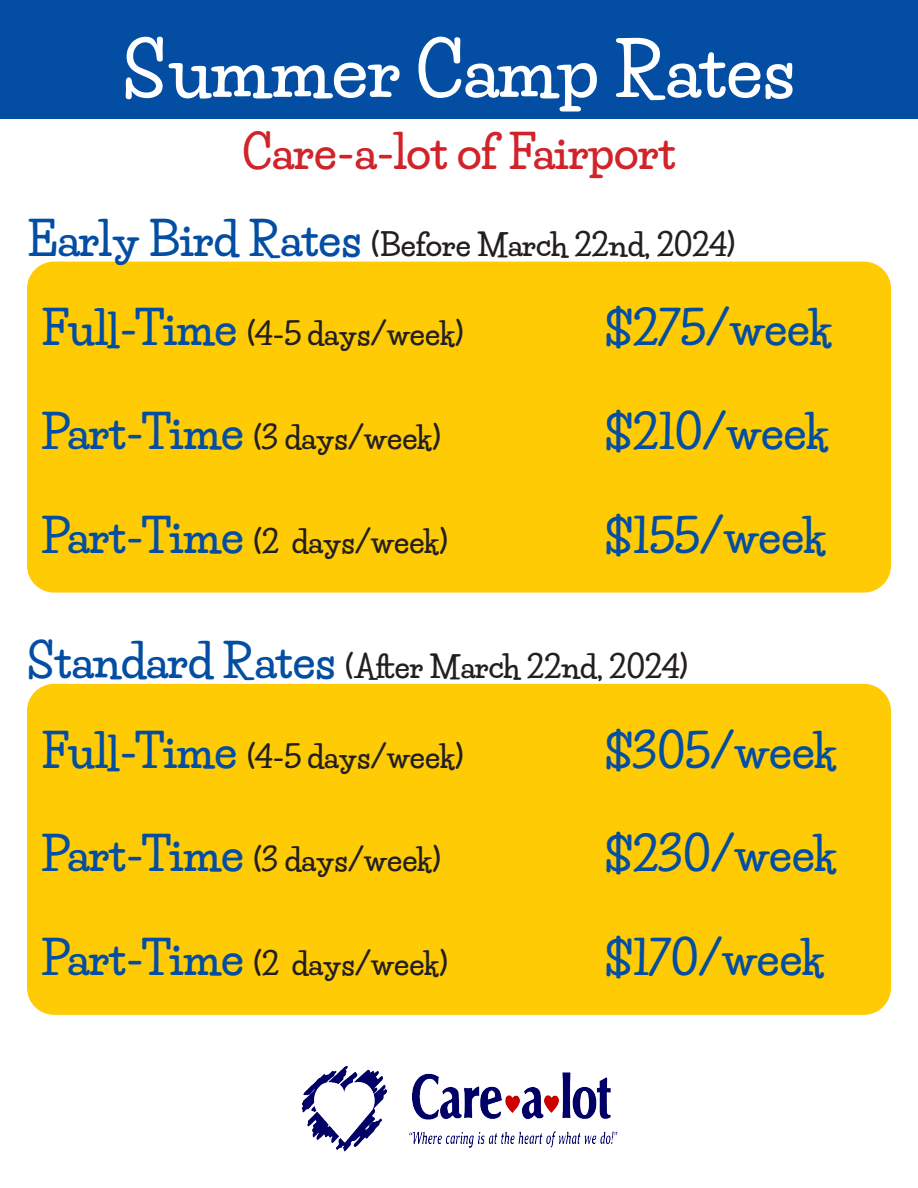
<style>
.page{position:relative;width:918px;height:1188px;background:#fff}
.page>*{position:absolute;margin:0;border:0;box-sizing:border-box;transform-origin:0 0}
.t1{font:800 72px "Life Savers";color:#fff}
.t2{font:800 45px "Life Savers";color:#034ea2}
.t3{font:800 45px "Life Savers";color:#d1232a}
.t4{font:800 30px "Life Savers";color:#231f20}
.s1{font-size:45px;color:#034ea2}
</style>
<div class="page">
<img style="left:301px;top:1066px;width:317px;height:86px">
<div style="left:0;top:0;width:918px;height:119px;background:#034ea2"></div>
<div style="left:27px;top:262px;width:864px;height:331px;background:#ffcb05;border-radius:27px"></div>
<div style="left:27px;top:684px;width:864px;height:331px;background:#ffcb05;border-radius:27px"></div>
<p class="t1" style="left:123px;top:27px;width:674px">Summer Camp Rates</p>
<p class="t3" style="left:242px;top:125px;width:435px">Care-a-lot of Fairport</p>
<p class="t4" style="left:27px;top:226px;width:710px"><span class="s1">Early Bird Rates</span> (Before March 22nd, 2024)</p>
<p class="t4" style="left:41px;top:316px;width:424px"><span class="s1">Full-Time</span> (4-5 days/week)</p>
<p class="t4" style="left:41px;top:420px;width:401px"><span class="s1">Part-Time</span> (3 days/week)</p>
<p class="t4" style="left:41px;top:523px;width:409px"><span class="s1">Part-Time</span> (2 days/week)</p>
<p class="t2" style="left:605px;top:302px;width:229px">$275/week</p>
<p class="t2" style="left:605px;top:405px;width:226px">$210/week</p>
<p class="t2" style="left:605px;top:509px;width:223px">$155/week</p>
<p class="t4" style="left:27px;top:649px;width:663px"><span class="s1">Standard Rates</span> (After March 22nd, 2024)</p>
<p class="t4" style="left:41px;top:738px;width:424px"><span class="s1">Full-Time</span> (4-5 days/week)</p>
<p class="t4" style="left:41px;top:842px;width:401px"><span class="s1">Part-Time</span> (3 days/week)</p>
<p class="t4" style="left:41px;top:946px;width:409px"><span class="s1">Part-Time</span> (2 days/week)</p>
<p class="t2" style="left:605px;top:724px;width:234px">$305/week</p>
<p class="t2" style="left:605px;top:827px;width:234px">$230/week</p>
<p class="t2" style="left:605px;top:931px;width:222px">$170/week</p>
</div>
